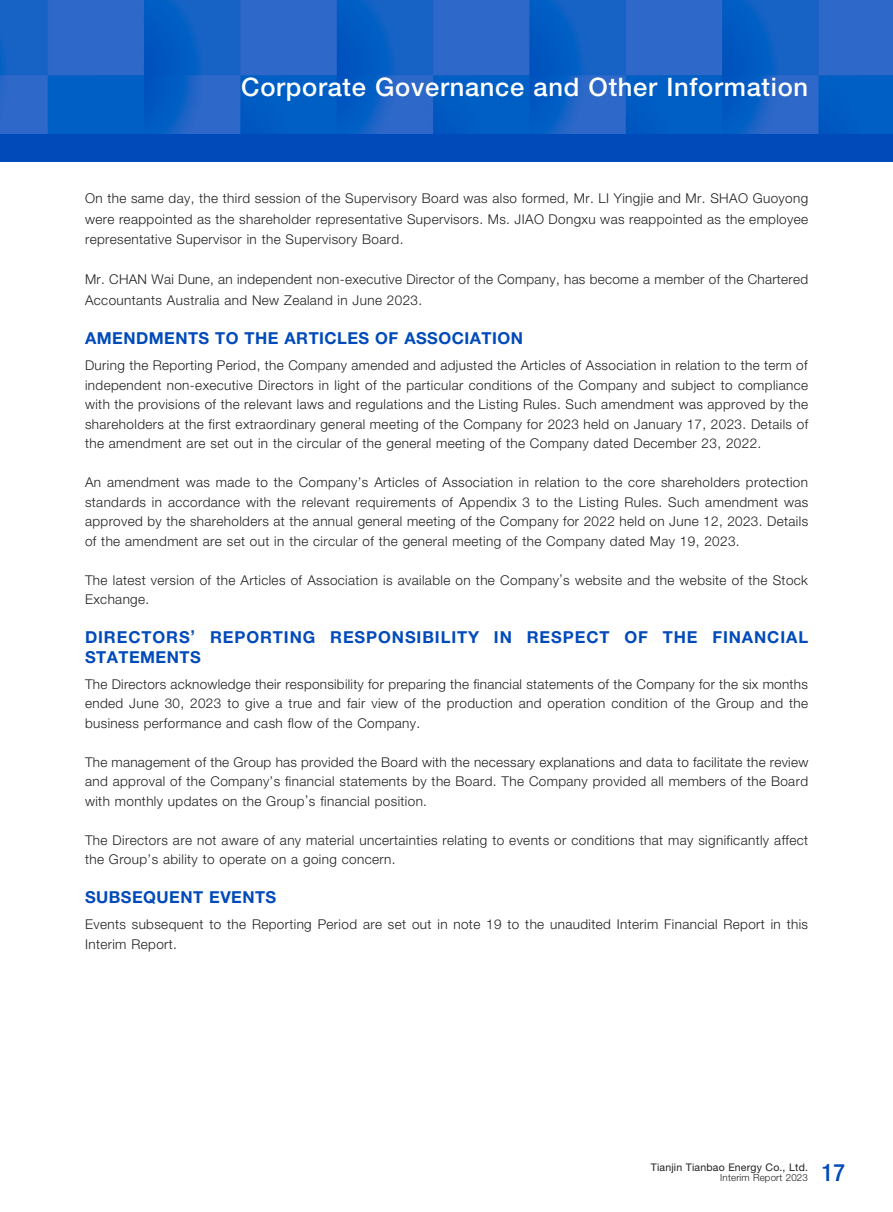
<style>
.page{position:relative;width:893px;height:1212px;background:#fff}
.page>*{position:absolute;margin:0;border:0;box-sizing:border-box;transform-origin:0 0}
.t1{font:500 25.5px "Helvetica Neue LT Std";letter-spacing:.03em;color:#fff}
.t2{font:500 condensed 24px "Helvetica Neue LT Std";color:#004aba}
.t3{font:700 16.5px/19.5px "Helvetica Neue LT Std";letter-spacing:.055em;color:#004aba}
.t4{font:700 16.5px "Helvetica Neue LT Std";letter-spacing:.03em;color:#004aba}
.t5{font:300 13.5px/19.5px "Helvetica Neue LT Std";letter-spacing:.03em;color:#231f20;text-align:justify}
.t6{font:10.5px "Helvetica Neue LT Std";letter-spacing:.02em;color:#231f20}
.t7{font:300 9.75px "Helvetica Neue LT Std";letter-spacing:.02em;color:#231f20}
</style>
<div class="page">
<img style="left:0;top:0;width:893px;height:134px">
<div style="left:0;top:134px;width:893px;height:28px;background:#004aba"></div>
<h1 class="t1" style="left:241px;top:72px;width:568px">Corporate Governance and Other Information</h1>
<p class="t5" style="left:85px;top:188px;width:725px;line-height:20.2px">On the same day, the third session of the Supervisory Board was also formed, Mr. LI Yingjie and Mr. SHAO Guoyong were reappointed as the shareholder representative Supervisors. Ms. JIAO Dongxu was reappointed as the employee representative Supervisor in the Supervisory Board.</p>
<p class="t5" style="left:85px;top:269px;width:725px;line-height:20.2px">Mr. CHAN Wai Dune, an independent non-executive Director of the Company, has become a member of the Chartered<br>Accountants Australia and New Zealand in June 2023.</p>
<p class="t4" style="left:85px;top:328px;width:439px">AMENDMENTS TO THE ARTICLES OF ASSOCIATION</p>
<p class="t5" style="left:85px;top:355px;width:725px">During the Reporting Period, the Company amended and adjusted the Articles of Association in relation to the term of independent non-executive Directors in light of the particular conditions of the Company and subject to compliance with the provisions of the relevant laws and regulations and the Listing Rules. Such amendment was approved by the shareholders at the first extraordinary general meeting of the Company for 2023 held on January 17, 2023. Details of the amendment are set out in the circular of the general meeting of the Company dated December 23, 2022.</p>
<p class="t5" style="left:85px;top:472px;width:725px">An amendment was made to the Company’s Articles of Association in relation to the core shareholders protection standards in accordance with the relevant requirements of Appendix 3 to the Listing Rules. Such amendment was approved by the shareholders at the annual general meeting of the Company for 2022 held on June 12, 2023. Details of the amendment are set out in the circular of the general meeting of the Company dated May 19, 2023.</p>
<p class="t5" style="left:85px;top:570px;width:724px">The latest version of the Articles of Association is available on the Company’s website and the website of the Stock<br>Exchange.</p>
<p class="t3" style="left:85px;top:627px;width:725px">DIRECTORS’ REPORTING RESPONSIBILITY IN RESPECT OF THE FINANCIAL<br>STATEMENTS</p>
<p class="t5" style="left:85px;top:674px;width:724px">The Directors acknowledge their responsibility for preparing the financial statements of the Company for the six months ended June 30, 2023 to give a true and fair view of the production and operation condition of the Group and the business performance and cash flow of the Company.</p>
<p class="t5" style="left:85px;top:752px;width:725px">The management of the Group has provided the Board with the necessary explanations and data to facilitate the review and approval of the Company’s financial statements by the Board. The Company provided all members of the Board with monthly updates on the Group’s financial position.</p>
<p class="t5" style="left:85px;top:830px;width:725px">The Directors are not aware of any material uncertainties relating to events or conditions that may significantly affect the Group’s ability to operate on a going concern.</p>
<p class="t4" style="left:85px;top:887px;width:193px">SUBSEQUENT EVENTS</p>
<p class="t5" style="left:85px;top:914px;width:725px">Events subsequent to the Reporting Period are set out in note 19 to the unaudited Interim Financial Report in this<br>Interim Report.</p>
<p class="t6" style="left:651px;top:1161px;width:159px">Tianjin Tianbao Energy Co., Ltd.</p>
<p class="t7" style="left:720px;top:1172px;width:89px">Interim Report 2023</p>
<h2 class="t2" style="left:821px;top:1158px;width:25px">17</h2>
</div>
